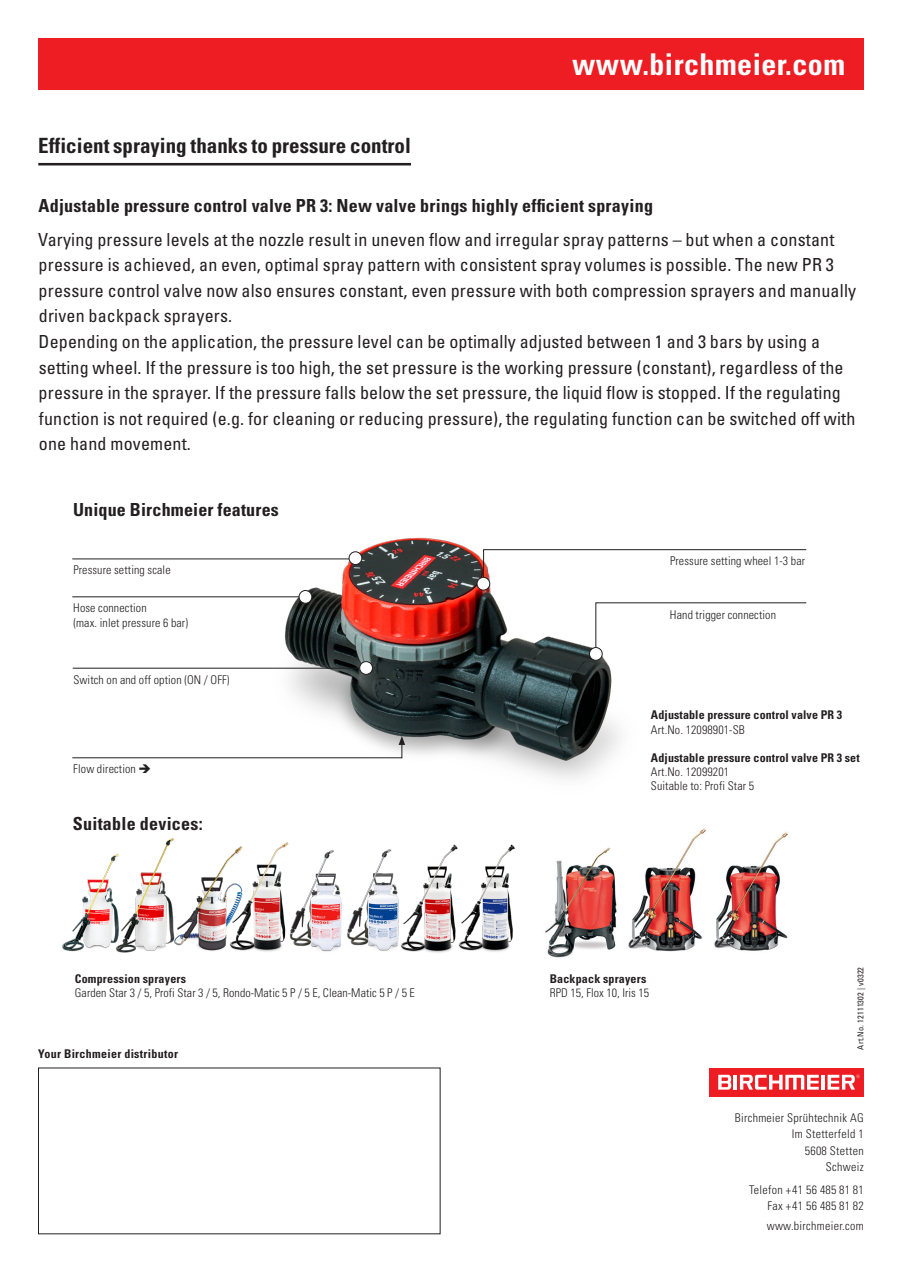
<style>
.page{position:relative;width:902px;height:1272px;background:#fff}
.page>*{position:absolute;margin:0;border:0;box-sizing:border-box;transform-origin:0 0}
.t1{font:700 condensed 30px "Univers LT Std";letter-spacing:.015em;color:#fff}
.t2{font:700 condensed 21px "Univers LT Std";color:#231f20}
.t3{font:condensed 18px/25.5px "Univers LT Std";letter-spacing:.01em;color:#231f20}
.t4{font:700 condensed 18px "Univers LT Std";letter-spacing:.015em;color:#231f20}
.t5{font:300 condensed 12px/16.5px "Univers LT Std";letter-spacing:.01em;color:#231f20;text-align:right}
.t6{font:700 condensed 12px "Univers LT Std";letter-spacing:.01em;color:#231f20}
.t7{font:condensed 8.25px "Univers LT Std";letter-spacing:.025em;color:#231f20}
</style>
<div class="page">
<div style="left:38px;top:38px;width:825px;height:51px;background:#ee1d23"></div>
<img style="left:161px;top:537px;width:459px;height:243px">
<div style="left:709px;top:1067px;width:154px;height:29px;background:#ee1d23"></div>
<hr style="left:821px;top:1074px;width:3px;height:15px;background:#fff">
<hr style="left:733px;top:1074px;width:4px;height:15px;background:#fff">
<svg style="left:739px;top:1074px;width:79px;height:15px"></svg>
<svg style="left:718px;top:1074px;width:13px;height:15px"></svg>
<svg style="left:827px;top:1074px;width:32px;height:15px"></svg>
<hr style="left:72px;top:596px;width:233px;height:1px;background:#231f20">
<img style="left:628px;top:828px;width:78px;height:124px">
<img style="left:714px;top:832px;width:74px;height:119px">
<img style="left:545px;top:847px;width:72px;height:111px">
<div style="left:299px;top:590px;width:13px;height:13px;background:#fff;border-radius:50%"></div>
<div style="left:299px;top:590px;width:13px;height:13px;border:1px solid #231f20;border-radius:50%"></div>
<svg style="left:483px;top:549px;width:323px;height:35px"></svg>
<svg style="left:72px;top:736px;width:333px;height:22px"></svg>
<svg style="left:595px;top:602px;width:211px;height:52px"></svg>
<div style="left:477px;top:577px;width:12px;height:13px;background:#fff;border-radius:50%"></div>
<div style="left:477px;top:577px;width:13px;height:13px;border:1px solid #231f20;border-radius:50%"></div>
<div style="left:589px;top:647px;width:13px;height:13px;background:#fff;border-radius:50%"></div>
<div style="left:589px;top:647px;width:13px;height:13px;border:1px solid #231f20;border-radius:50%"></div>
<hr style="left:73px;top:668px;width:293px;height:1px;background:#231f20">
<div style="left:359px;top:661px;width:13px;height:13px;background:#fff;border-radius:50%"></div>
<div style="left:359px;top:661px;width:13px;height:13px;border:1px solid #231f20;border-radius:50%"></div>
<hr style="left:72px;top:558px;width:283px;height:1px;background:#231f20">
<div style="left:349px;top:552px;width:13px;height:12px;background:#fff;border-radius:50%"></div>
<div style="left:349px;top:551px;width:13px;height:13px;border:1px solid #231f20;border-radius:50%"></div>
<img style="left:62px;top:855px;width:52px;height:97px">
<img style="left:114px;top:838px;width:60px;height:115px">
<img style="left:246px;top:842px;width:43px;height:110px">
<img style="left:168px;top:845px;width:78px;height:108px">
<img style="left:288px;top:848px;width:54px;height:104px">
<img style="left:347px;top:848px;width:52px;height:103px">
<img style="left:400px;top:844px;width:57px;height:109px">
<img style="left:457px;top:844px;width:58px;height:108px">
<hr style="left:38px;top:163px;width:373px;height:2px;background:#231f20">
<p class="t2" style="left:38px;top:133px;width:374px">Efficient spraying thanks to pressure control</p>
<h1 class="t1" style="left:572px;top:46px;width:274px">www.birchmeier.com</h1>
<p class="t4" style="left:38px;top:194px;width:616px">Adjustable pressure control valve PR 3: New valve brings highly efficient spraying</p>
<p class="t3" style="left:38px;top:226px;width:819px">Varying pressure levels at the nozzle result in uneven flow and irregular spray patterns – but when a constant pressure is achieved, an even, optimal spray pattern with consistent spray volumes is possible. The new PR 3 pressure control valve now also ensures constant, even pressure with both compression sprayers and manually driven backpack sprayers.<br>Depending on the application, the pressure level can be optimally adjusted between 1 and 3 bars by using a setting wheel. If the pressure is too high, the set pressure is the working pressure (constant), regardless of the pressure in the sprayer. If the pressure falls below the set pressure, the liquid flow is stopped. If the regulating function is not required (e.g. for cleaning or reducing pressure), the regulating function can be switched off with one hand movement.</p>
<p class="t4" style="left:73px;top:498px;width:207px">Unique Birchmeier features</p>
<p class="t5" style="left:73px;top:561px;width:99px">Pressure setting scale</p>
<p class="t5" style="left:73px;top:600px;width:116px;line-height:14.4px;text-align:left">Hose connection<br>(max. inlet pressure 6 bar)</p>
<p class="t5" style="left:73px;top:671px;width:158px">Switch on and off option (ON / OFF)</p>
<p class="t5" style="left:73px;top:761px;width:80px">Flow direction ➔</p>
<p class="t4" style="left:73px;top:812px;width:131px">Suitable devices:</p>
<p class="t6" style="left:75px;top:971px;width:113px">Compression sprayers</p>
<p class="t5" style="left:75px;top:984px;width:341px">Garden Star 3 / 5, Profi Star 3 / 5, Rondo-Matic 5 P / 5 E, Clean-Matic 5 P / 5 E</p>
<p class="t6" style="left:38px;top:1046px;width:141px">Your Birchmeier distributor</p>
<p class="t5" style="left:670px;top:552px;width:137px">Pressure setting wheel 1-3 bar</p>
<p class="t5" style="left:670px;top:606px;width:108px">Hand trigger connection</p>
<p class="t6" style="left:651px;top:707px;width:193px">Adjustable pressure control valve PR 3</p>
<p class="t5" style="left:651px;top:721px;width:95px">Art.No. 12098901-SB</p>
<p class="t6" style="left:651px;top:750px;width:210px">Adjustable pressure control valve PR 3 set</p>
<p class="t5" style="left:651px;top:764px;width:105px;line-height:14.4px;text-align:left">Art.No. 12099201<br>Suitable to: Profi Star 5</p>
<p class="t6" style="left:549px;top:971px;width:98px">Backpack sprayers</p>
<p class="t5" style="left:549px;top:984px;width:101px">RPD 15, Flox 10, Iris 15</p>
<p class="t7" style="left:855px;top:1049px;width:84px;rotate:-90deg">Art.No. 12111302 | v0322</p>
<p class="t5" style="left:734px;top:1109px;width:130px">Birchmeier Sprühtechnik AG<br>Im Stetterfeld 1<br>5608 Stetten<br>Schweiz</p>
<p class="t5" style="left:749px;top:1181px;width:116px">Telefon +41 56 485 81 81<br>Fax +41 56 485 81 82</p>
<p class="t5" style="left:766px;top:1217px;width:98px">www.birchmeier.com</p>
</div>
